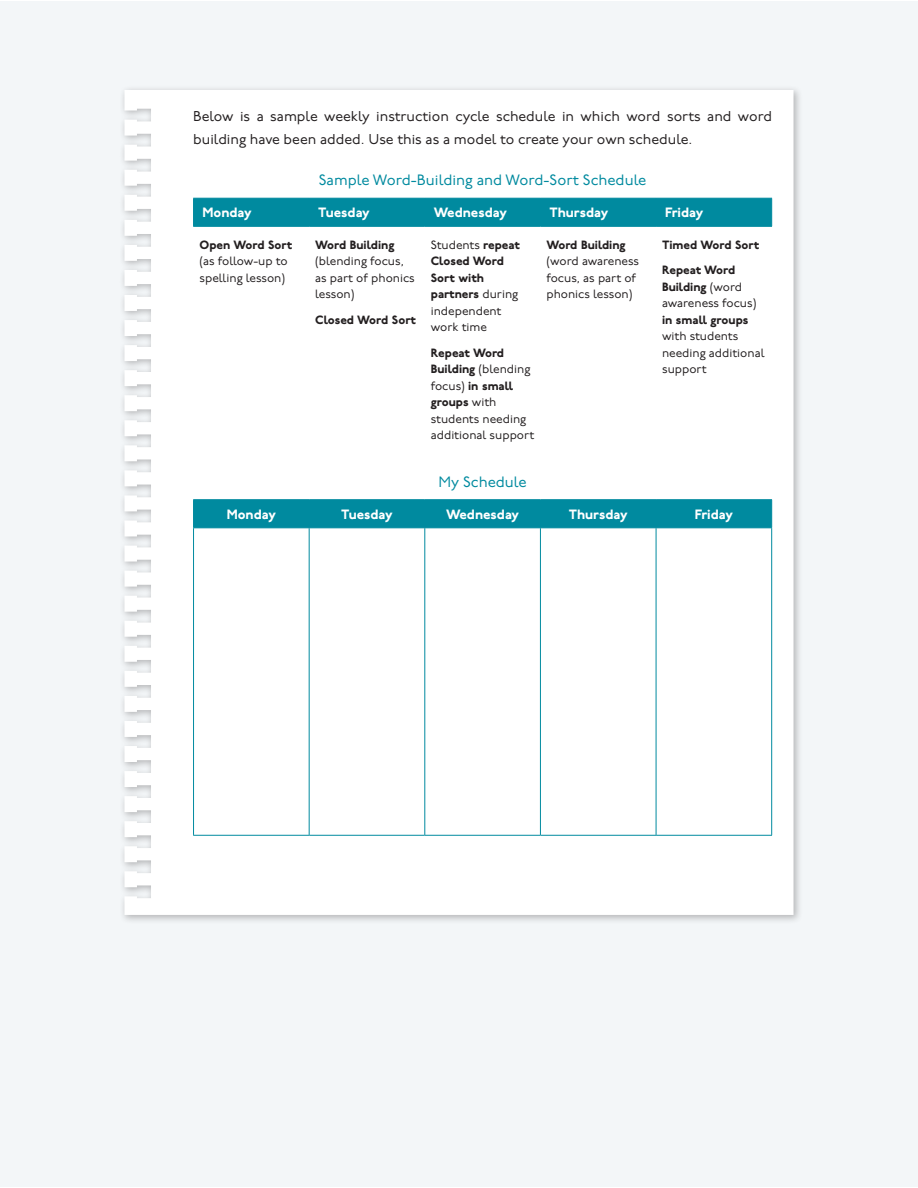
<style>
.page{position:relative;width:918px;height:1188px;background:#fff}
.page>*{position:absolute;margin:0;border:0;box-sizing:border-box;transform-origin:0 0}
.t1{font:15px "P22 Underground CY";color:#008a9f}
.t2{font:14.25px/22.5px "P22 Underground CY";color:#231f20}
.t3{font:800 13.5px "P22 Underground CY";color:#fff}
.t4{font:12px/16.5px "P22 Underground CY";color:#231f20}
.t5{font:800 12px/25.5px "P22 Underground CY";color:#231f20}
.s1{font-weight:800}
</style>
<div class="page">
<hr style="left:917px;top:2px;width:1px;height:1186px;background:#f3f6f8">
<div style="left:0;top:1px;width:918px;height:1186px;background:#f3f6f8"></div>
<div style="left:119px;top:85px;width:683px;height:839px;background:#231f20;opacity:.3"></div>
<div style="left:124px;top:90px;width:670px;height:825px;background:#fff"></div>
<div style="left:193px;top:198px;width:579px;height:28px;background:#008a9f"></div>
<hr style="left:193px;top:226px;width:116px;height:1px;background:#008a9f">
<hr style="left:309px;top:226px;width:116px;height:1px;background:#008a9f">
<hr style="left:425px;top:226px;width:115px;height:1px;background:#008a9f">
<hr style="left:540px;top:226px;width:116px;height:1px;background:#008a9f">
<hr style="left:656px;top:226px;width:116px;height:1px;background:#008a9f">
<hr style="left:193px;top:499px;width:116px;height:1px;background:#008a9f">
<hr style="left:309px;top:499px;width:116px;height:1px;background:#008a9f">
<hr style="left:425px;top:499px;width:115px;height:1px;background:#008a9f">
<hr style="left:540px;top:499px;width:116px;height:1px;background:#008a9f">
<hr style="left:656px;top:499px;width:116px;height:1px;background:#008a9f">
<div style="left:193px;top:500px;width:579px;height:27px;background:#008a9f"></div>
<hr style="left:193px;top:527px;width:116px;height:1px;background:#008a9f">
<hr style="left:193px;top:528px;width:1px;height:307px;background:#008a9f">
<hr style="left:309px;top:527px;width:116px;height:1px;background:#008a9f">
<hr style="left:309px;top:528px;width:1px;height:307px;background:#008a9f">
<hr style="left:425px;top:527px;width:115px;height:1px;background:#008a9f">
<hr style="left:424px;top:528px;width:1px;height:307px;background:#008a9f">
<hr style="left:540px;top:527px;width:116px;height:1px;background:#008a9f">
<hr style="left:540px;top:528px;width:1px;height:307px;background:#008a9f">
<hr style="left:656px;top:527px;width:116px;height:1px;background:#008a9f">
<hr style="left:656px;top:528px;width:1px;height:307px;background:#008a9f">
<hr style="left:771px;top:528px;width:1px;height:307px;background:#008a9f">
<hr style="left:193px;top:835px;width:116px;height:1px;background:#008a9f">
<hr style="left:309px;top:835px;width:116px;height:1px;background:#008a9f">
<hr style="left:425px;top:835px;width:115px;height:1px;background:#008a9f">
<hr style="left:540px;top:835px;width:116px;height:1px;background:#008a9f">
<hr style="left:656px;top:835px;width:116px;height:1px;background:#008a9f">
<p class="t2" style="left:193px;top:106px;width:580px">Below is a sample weekly instruction cycle schedule in which word sorts and word building have been added. Use this as a model to create your own schedule.</p>
<p class="t1" style="left:319px;top:172px;width:329px">Sample Word-Building and Word-Sort Schedule</p>
<p class="t3" style="left:203px;top:205px;width:51px">Monday</p>
<p class="t3" style="left:318px;top:205px;width:53px">Tuesday</p>
<p class="t3" style="left:434px;top:205px;width:75px">Wednesday</p>
<p class="t3" style="left:549px;top:205px;width:60px">Thursday</p>
<p class="t3" style="left:665px;top:205px;width:40px">Friday</p>
<p class="t5" style="left:200px;top:232px;width:94px">Open Word Sort</p>
<p class="t4" style="left:200px;top:254px;width:90px">(as follow-up to spelling lesson)</p>
<p class="t4" style="left:431px;top:237px;width:90px">Students <span class="s1">repeat<br>Closed Word<br>Sort with partners</span> during independent work time</p>
<p class="t4" style="left:431px;top:345px;width:105px"><span class="s1">Repeat Word<br>Building</span> (blending focus) <span class="s1">in small groups</span> with students needing additional support</p>
<p class="t5" style="left:662px;top:232px;width:99px">Timed Word Sort<br>Repeat Word</p>
<p class="t4" style="left:662px;top:279px;width:96px"><span class="s1">Building</span> (word awareness focus)</p>
<p class="t5" style="left:662px;top:307px;width:88px">in small groups</p>
<p class="t4" style="left:662px;top:329px;width:104px">with students needing additional support</p>
<p class="t5" style="left:315px;top:232px;width:81px">Word Building</p>
<p class="t4" style="left:315px;top:254px;width:101px">(blending focus, as part of phonics lesson)</p>
<p class="t5" style="left:315px;top:307px;width:102px">Closed Word Sort</p>
<p class="t5" style="left:546px;top:232px;width:81px">Word Building</p>
<p class="t4" style="left:546px;top:254px;width:94px">(word awareness focus, as part of phonics lesson)</p>
<p class="t1" style="left:438px;top:473px;width:90px">My Schedule</p>
<p class="t3" style="left:227px;top:506px;width:51px">Monday</p>
<p class="t3" style="left:341px;top:506px;width:53px">Tuesday</p>
<p class="t3" style="left:446px;top:506px;width:75px">Wednesday</p>
<p class="t3" style="left:569px;top:506px;width:60px">Thursday</p>
<p class="t3" style="left:695px;top:506px;width:40px">Friday</p>
</div>
